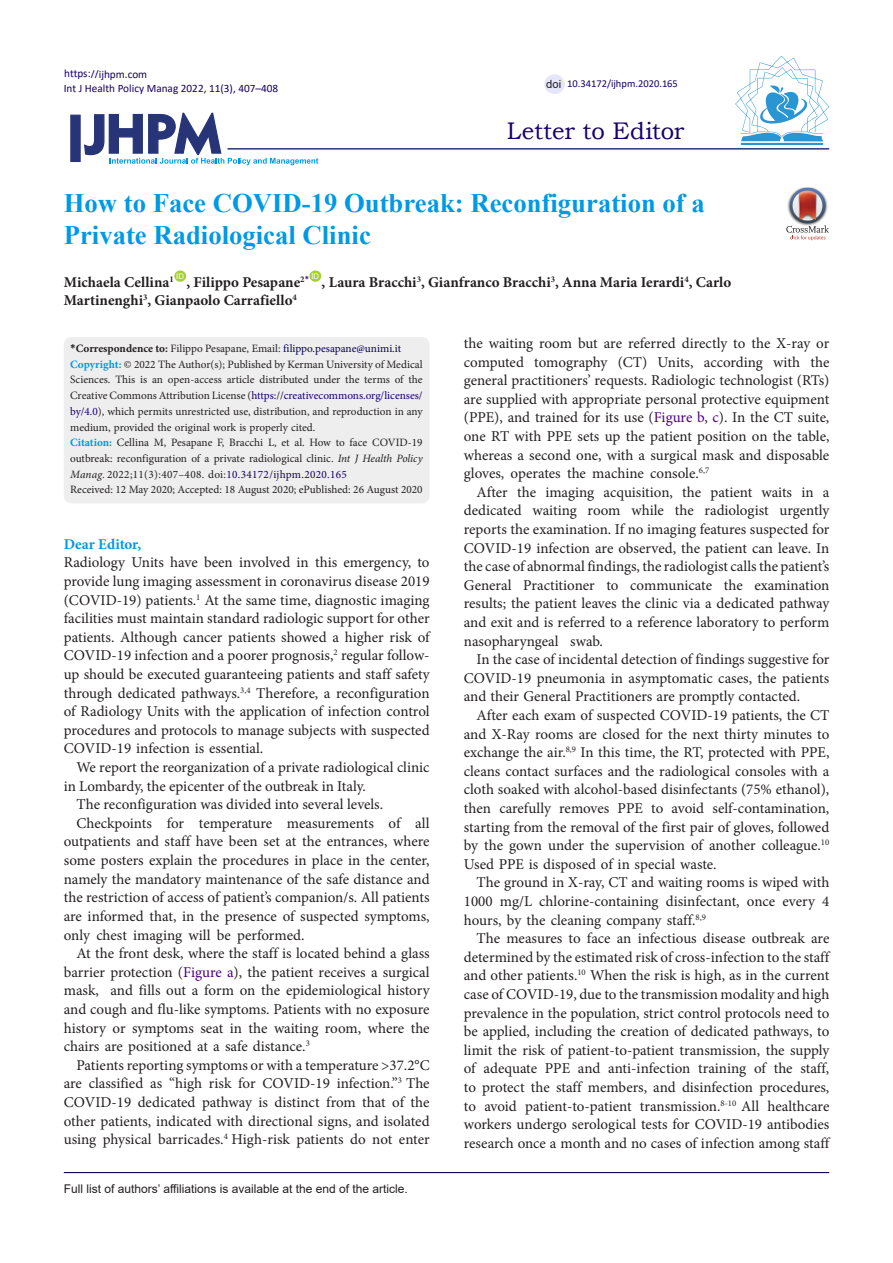
<style>
.page{position:relative;width:893px;height:1263px;background:#fff}
.page>*{position:absolute;margin:0;border:0;box-sizing:border-box;transform-origin:0 0}
.Default{font:700 26.7px/31.5px "Times New Roman";color:#0099e5}
.t1{font:24px "Bookman Old Style";letter-spacing:-.01em;color:#190066}
.t2{font:15px/18.6px "Minion Pro";color:#231f20;text-align:justify}
.Default-2{font:700 15px "Minion Pro";color:#231f20}
.t3{font:700 15px "Minion Pro";color:#0099e5}
.t4{font:12px "Arial";color:#231f20}
.Default-3{font:11.25px/15.8px "Minion Pro";color:#231f20;text-align:justify}
.t5{font:11.25px "Minion Pro";color:#050066}
.t6{font:11.25px "Calibri";color:#190066}
.t7{font:11.25px "Arial";color:#231f20}
.t8{font:10.5px "Calibri";color:#190066}
.t9{font:7.8px "Arial";color:#fff}
.s1{font-family:"Calibri";font-weight:700;color:#231f20}
.s2{font-weight:700;color:#231f20}
.s3{color:#231f20}
.s4{font-weight:700;color:#0099e5}
.s5{color:#190066}
.s6{font-style:italic}
.s7{color:#4b0082}
</style>
<div class="page">
<svg style="left:84px;top:112px;width:234px;height:53px"></svg>
<div style="left:70px;top:115px;width:11px;height:47px;background:#273578;border:1px solid #273578"></div>
<div style="left:174px;top:270px;width:12px;height:12px;background:#a6ce39;border-radius:50%"></div>
<div style="left:309px;top:270px;width:12px;height:12px;background:#a6ce39;border-radius:50%"></div>
<hr style="left:227px;top:148px;width:602px;height:2px;background:#273578">
<hr style="left:64px;top:1172px;width:765px;height:1px;background:#190066">
<hr style="left:741px;top:143px;width:82px;height:2px;background:#2995d2">
<svg style="left:735px;top:56px;width:94px;height:85px"></svg>
<div style="left:544px;top:74px;width:21px;height:20px;background:#e6e6fa;border-radius:50%"></div>
<img style="left:801px;top:187px;width:13px;height:1px">
<svg style="left:786px;top:188px;width:43px;height:52px"></svg>
<div style="left:64px;top:337px;width:366px;height:166px;background:#eee;border-radius:8px"></div>
<p class="t6" style="left:64px;top:66px;width:85px">https://ijhpm.com</p>
<p class="t6" style="left:64px;top:81px;width:216px">Int J Health Policy Manag 2022, 11(3), 407–408</p>
<p class="t7" style="left:546px;top:76px;width:17px">doi</p>
<p class="t8" style="left:567px;top:76px;width:112px">10.34172/ijhpm.2020.165</p>
<p class="t1" style="left:507px;top:115px;width:179px">Letter to Editor</p>
<p class="Default" style="left:64px;top:187px;width:642px">How to Face COVID-19 Outbreak: Reconfiguration of a<br>Private Radiological Clinic</p>
<p class="Default-2" style="left:64px;top:272px;width:112px">Michaela Cellina<sup>1</sup></p>
<p class="t9" style="left:176px;top:271px;width:9px">ID</p>
<p class="Default-2" style="left:186px;top:272px;width:124px">, Filippo Pesapane<sup>2</sup><sup>*</sup></p>
<p class="t9" style="left:311px;top:271px;width:9px">ID</p>
<p class="Default-2" style="left:322px;top:272px;width:411px">, Laura Bracchi<sup>3</sup>, Gianfranco Bracchi<sup>3</sup>, Anna Maria Ierardi<sup>4</sup>, Carlo</p>
<p class="Default-2" style="left:64px;top:290px;width:235px">Martinenghi<sup>3</sup>, Gianpaolo Carrafiello<sup>4</sup></p>
<p class="t5" style="left:70px;top:341px;width:332px"><span class="s1">*</span><span class="s2">Correspondence to:</span> <span class="s3">Filippo Pesapane, Email:</span> filippo.pesapane@unimi.it</p>
<p class="Default-3" style="left:70px;top:356px;width:354px"><span class="s4">Copyright:</span> © 2022 The Author(s); Published by Kerman University of Medical Sciences. This is an open-access article distributed under the terms of the Creative Commons Attribution License (<span class="s5">https://creativecommons.org/licenses/ by/4.0</span>), which permits unrestricted use, distribution, and reproduction in any medium, provided the original work is properly cited.</p>
<p class="Default-3" style="left:70px;top:435px;width:354px"><span class="s4">Citation:</span> Cellina M, Pesapane F, Bracchi L, et al. How to face COVID-19 outbreak: reconfiguration of a private radiological clinic. <span class="s6">Int J Health Policy Manag.</span> 2022;11(3):407–408. doi:<span class="s5">10.34172/ijhpm.2020.165</span></p>
<p class="Default-3" style="left:70px;top:481px;width:354px">Received: 12 May 2020; Accepted: 18 August 2020; ePublished: 26 August 2020</p>
<p class="t3" style="left:64px;top:533px;width:79px">Dear Editor,</p>
<p class="t2" style="left:64px;top:553px;width:367px">Radiology Units have been involved in this emergency, to provide lung imaging assessment in coronavirus disease 2019 (COVID-19) patients.<sup>1</sup> At the same time, diagnostic imaging facilities must maintain standard radiologic support for other patients. Although cancer patients showed a higher risk of COVID-19 infection and a poorer prognosis,<sup>2</sup> regular follow&shy;up should be executed guaranteeing patients and staff safety through dedicated pathways.<sup>3,4</sup> Therefore, a reconfiguration of Radiology Units with the application of infection control procedures and protocols to manage subjects with suspected COVID-19 infection is essential.</p>
<p class="t2" style="left:64px;top:758px;width:367px;text-indent:13px">We report the reorganization of a private radiological clinic in Lombardy, the epicenter of the outbreak in Italy.</p>
<p class="t2" style="left:77px;top:795px;width:308px">The reconfiguration was divided into several levels.</p>
<p class="t2" style="left:64px;top:814px;width:367px;text-indent:13px">Checkpoints for temperature measurements of all outpatients and staff have been set at the entrances, where some posters explain the procedures in place in the center, namely the mandatory maintenance of the safe distance and the restriction of access of patient’s companion/s. All patients are informed that, in the presence of suspected symptoms, only chest imaging will be performed.</p>
<p class="t2" style="left:64px;top:944px;width:367px;text-indent:13px">At the front desk, where the staff is located behind a glass barrier protection (<span class="s7">Figure a</span>), the patient receives a surgical mask, and fills out a form on the epidemiological history and cough and flu-like symptoms. Patients with no exposure history or symptoms seat in the waiting room, where the chairs are positioned at a safe distance.<sup>3</sup></p>
<p class="t2" style="left:64px;top:1056px;width:367px;text-indent:13px">Patients reporting symptoms or with a temperature &gt;37.2°C are classified as “high risk for COVID-19 infection.”<sup>3</sup> The COVID-19 dedicated pathway is distinct from that of the other patients, indicated with directional signs, and isolated using physical barricades.<sup>4</sup> High-risk patients do not enter</p>
<p class="t4" style="left:64px;top:1180px;width:346px">Full list of authors’ affiliations is available at the end of the article.</p>
<p class="t2" style="left:464px;top:334px;width:367px">the waiting room but are referred directly to the X-ray or computed tomography (CT) Units, according with the general practitioners’ requests. Radiologic technologist (RTs) are supplied with appropriate personal protective equipment (PPE), and trained for its use (<span class="s7">Figure b</span>, <span class="s7">c</span>). In the CT suite, one RT with PPE sets up the patient position on the table, whereas a second one, with a surgical mask and disposable gloves, operates the machine console.<sup>6,7</sup></p>
<p class="t2" style="left:464px;top:483px;width:367px;text-indent:13px">After the imaging acquisition, the patient waits in a dedicated waiting room while the radiologist urgently reports the examination. If no imaging features suspected for COVID-19 infection are observed, the patient can leave. In the case of abnormal findings, the radiologist calls the patient’s General Practitioner to communicate the examination results; the patient leaves the clinic via a dedicated pathway and exit and is referred to a reference laboratory to perform nasopharyngeal swab.</p>
<p class="t2" style="left:464px;top:650px;width:367px;text-indent:13px">In the case of incidental detection of findings suggestive for COVID-19 pneumonia in asymptomatic cases, the patients and their General Practitioners are promptly contacted.</p>
<p class="t2" style="left:464px;top:706px;width:367px;text-indent:13px">After each exam of suspected COVID-19 patients, the CT and X-Ray rooms are closed for the next thirty minutes to exchange the air.<sup>8,9</sup> In this time, the RT, protected with PPE, cleans contact surfaces and the radiological consoles with a cloth soaked with alcohol-based disinfectants (75% ethanol), then carefully removes PPE to avoid self-contamination, starting from the removal of the first pair of gloves, followed by the gown under the supervision of another colleague.<sup>10<br></sup>Used PPE is disposed of in special waste.</p>
<p class="t2" style="left:464px;top:873px;width:367px;text-indent:13px">The ground in X-ray, CT and waiting rooms is wiped with 1000 mg/L chlorine-containing disinfectant, once every 4 hours, by the cleaning company staff.<sup>8,9</sup></p>
<p class="t2" style="left:464px;top:929px;width:367px;text-indent:13px">The measures to face an infectious disease outbreak are determined by the estimated risk of cross-infection to the staff and other patients.<sup>10</sup> When the risk is high, as in the current case of COVID-19, due to the transmission modality and high prevalence in the population, strict control protocols need to be applied, including the creation of dedicated pathways, to limit the risk of patient-to-patient transmission, the supply of adequate PPE and anti-infection training of the staff, to protect the staff members, and disinfection procedures, to avoid patient-to-patient transmission.<sup>8-10</sup> All healthcare workers undergo serological tests for COVID-19 antibodies research once a month and no cases of infection among staff</p>
</div>
